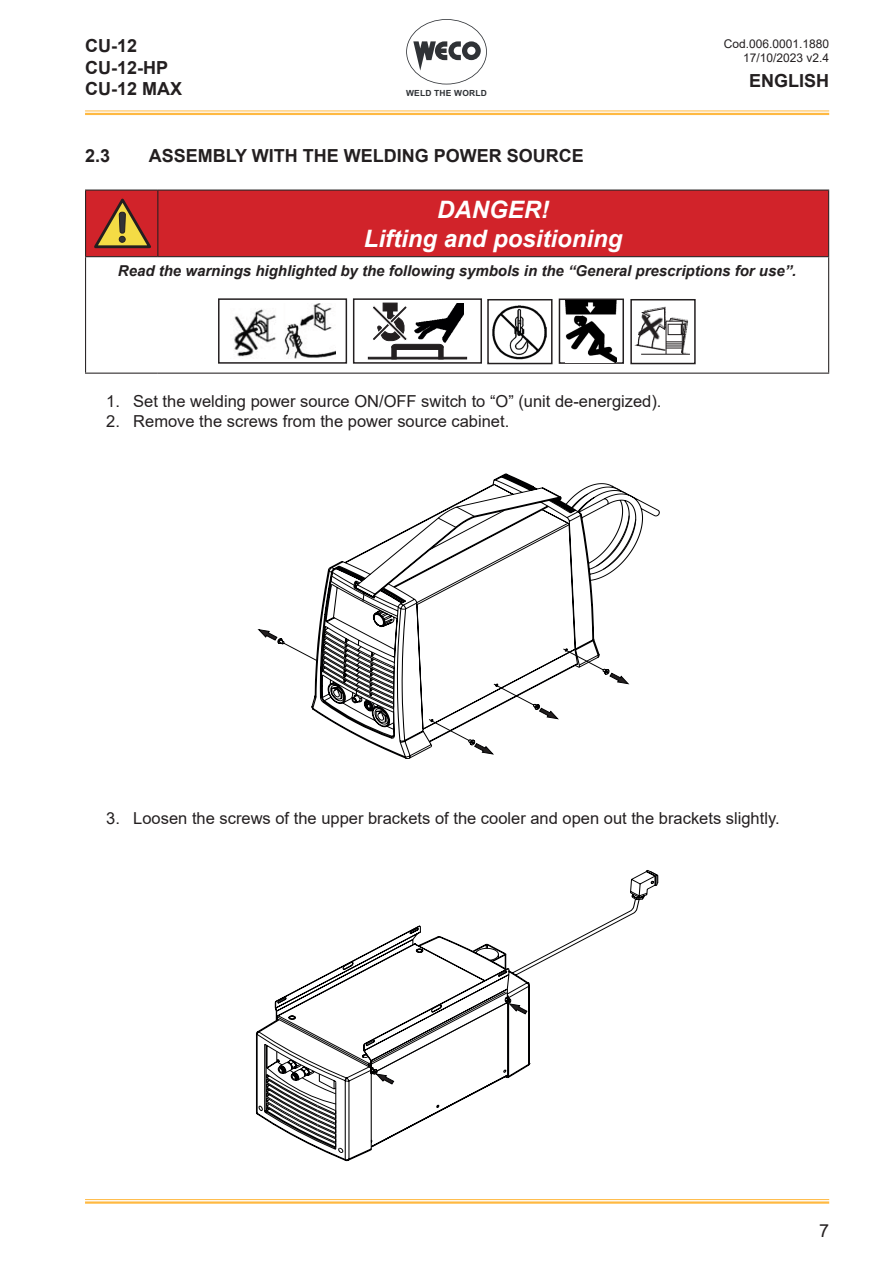
<style>
.page{position:relative;width:893px;height:1263px;background:#fff}
.page>*{position:absolute;margin:0;border:0;box-sizing:border-box;transform-origin:0 0}
.STILE_ATTENZIONE_-_Titolo{font:italic 700 24px "Arial";color:#fff}
.t1{font:700 18px/21.6px "Arial";color:#231f20}
.t2{font:18px "Arial";color:#231f20}
.STILE_TESTO_BASE_-_Rientro_5{font:16.5px "Arial";color:#231f20}
.STILE_ATTENZIONE_-_Testo{font:italic 700 15px "Arial";color:#231f20}
.t3{font:12px/14.4px "Arial";color:#231f20;text-align:right}
.t4{font:700 8.4px "Arial";letter-spacing:.02em;color:#2f3236}
</style>
<div class="page">
<svg style="left:406px;top:19px;width:81px;height:65px"></svg>
<hr style="left:85px;top:111px;width:744px;height:1px;background:#ffb941">
<hr style="left:85px;top:113px;width:744px;height:2px;background:#ffb941">
<hr style="left:85px;top:1199px;width:744px;height:1px;background:#ffb941">
<hr style="left:85px;top:1201px;width:744px;height:3px;background:#ffb941">
<div style="left:86px;top:191px;width:742px;height:65px;background:#d1232a"></div>
<hr style="left:85px;top:190px;width:73px;height:1px;background:#231f20">
<hr style="left:85px;top:191px;width:1px;height:65px;background:#231f20">
<hr style="left:158px;top:190px;width:671px;height:1px;background:#231f20">
<hr style="left:157px;top:191px;width:1px;height:65px;background:#231f20">
<hr style="left:828px;top:191px;width:1px;height:65px;background:#231f20">
<hr style="left:85px;top:256px;width:73px;height:1px;background:#231f20">
<hr style="left:85px;top:257px;width:1px;height:116px;background:#231f20">
<hr style="left:158px;top:256px;width:671px;height:1px;background:#231f20">
<hr style="left:828px;top:257px;width:1px;height:116px;background:#231f20">
<hr style="left:85px;top:373px;width:73px;height:1px;background:#231f20">
<hr style="left:158px;top:373px;width:671px;height:1px;background:#231f20">
<svg style="left:94px;top:199px;width:57px;height:49px;background:#b65c31"></svg>
<div style="left:218px;top:298px;width:129px;height:66px;border:2px solid #231f20"></div>
<img style="left:284px;top:303px;width:51px;height:56px">
<img style="left:234px;top:309px;width:42px;height:48px">
<div style="left:353px;top:298px;width:129px;height:66px;border:2px solid #231f20"></div>
<div style="left:383px;top:303px;width:14px;height:8px;background:#2a2627"></div>
<img style="left:438px;top:304px;width:25px;height:47px">
<div style="left:368px;top:357px;width:99px;height:2px;background:#231f20;border:1px solid #231f20"></div>
<hr style="left:392px;top:347px;width:4px;height:12px;background:#231f20">
<hr style="left:439px;top:347px;width:4px;height:12px;background:#231f20">
<svg style="left:372px;top:304px;width:71px;height:46px"></svg>
<div style="left:487px;top:299px;width:66px;height:65px;border:2px solid #231f20"></div>
<img style="left:492px;top:305px;width:55px;height:55px">
<div style="left:559px;top:299px;width:65px;height:65px;border:2px solid #231f20"></div>
<img style="left:566px;top:300px;width:51px;height:62px">
<div style="left:630px;top:299px;width:66px;height:65px;border:2px solid #231f20"></div>
<img style="left:659px;top:306px;width:31px;height:49px">
<svg style="left:633px;top:308px;width:54px;height:66px"></svg>
<svg style="left:353px;top:474px;width:307px;height:87px"></svg>
<svg style="left:258px;top:561px;width:371px;height:193px"></svg>
<svg style="left:485px;top:871px;width:173px;height:207px"></svg>
<svg style="left:256px;top:925px;width:229px;height:236px"></svg>
<svg style="left:509px;top:1003px;width:18px;height:11px"></svg>
<p class="t1" style="left:85px;top:35px;width:99px">CU-12<br>CU-12-HP<br>CU-12 MAX</p>
<p class="t4" style="left:406px;top:88px;width:82px">WELD THE WORLD</p>
<p class="t3" style="left:724px;top:36px;width:107px">Cod.006.0001.1880<br>17/10/2023 v2.4</p>
<p class="t1" style="left:749px;top:70px;width:82px">ENGLISH</p>
<p class="t1" style="left:85px;top:145px;width:27px">2.3</p>
<p class="t1" style="left:149px;top:145px;width:437px">ASSEMBLY WITH THE WELDING POWER SOURCE</p>
<p class="STILE_ATTENZIONE_-_Titolo" style="left:437px;top:193px;width:113px">DANGER!</p>
<p class="STILE_ATTENZIONE_-_Titolo" style="left:364px;top:222px;width:260px">Lifting and positioning</p>
<p class="STILE_ATTENZIONE_-_Testo" style="left:118px;top:261px;width:680px">Read the warnings highlighted by the following symbols in the “General prescriptions for use”.</p>
<p class="STILE_TESTO_BASE_-_Rientro_5" style="left:106px;top:390px;width:557px">1. Set the welding power source ON/OFF switch to “O” (unit de-energized).</p>
<p class="STILE_TESTO_BASE_-_Rientro_5" style="left:106px;top:410px;width:404px">2. Remove the screws from the power source cabinet.</p>
<p class="STILE_TESTO_BASE_-_Rientro_5" style="left:106px;top:806px;width:675px">3. Loosen the screws of the upper brackets of the cooler and open out the brackets slightly.</p>
<p class="t2" style="left:819px;top:1218px;width:12px">7</p>
</div>
